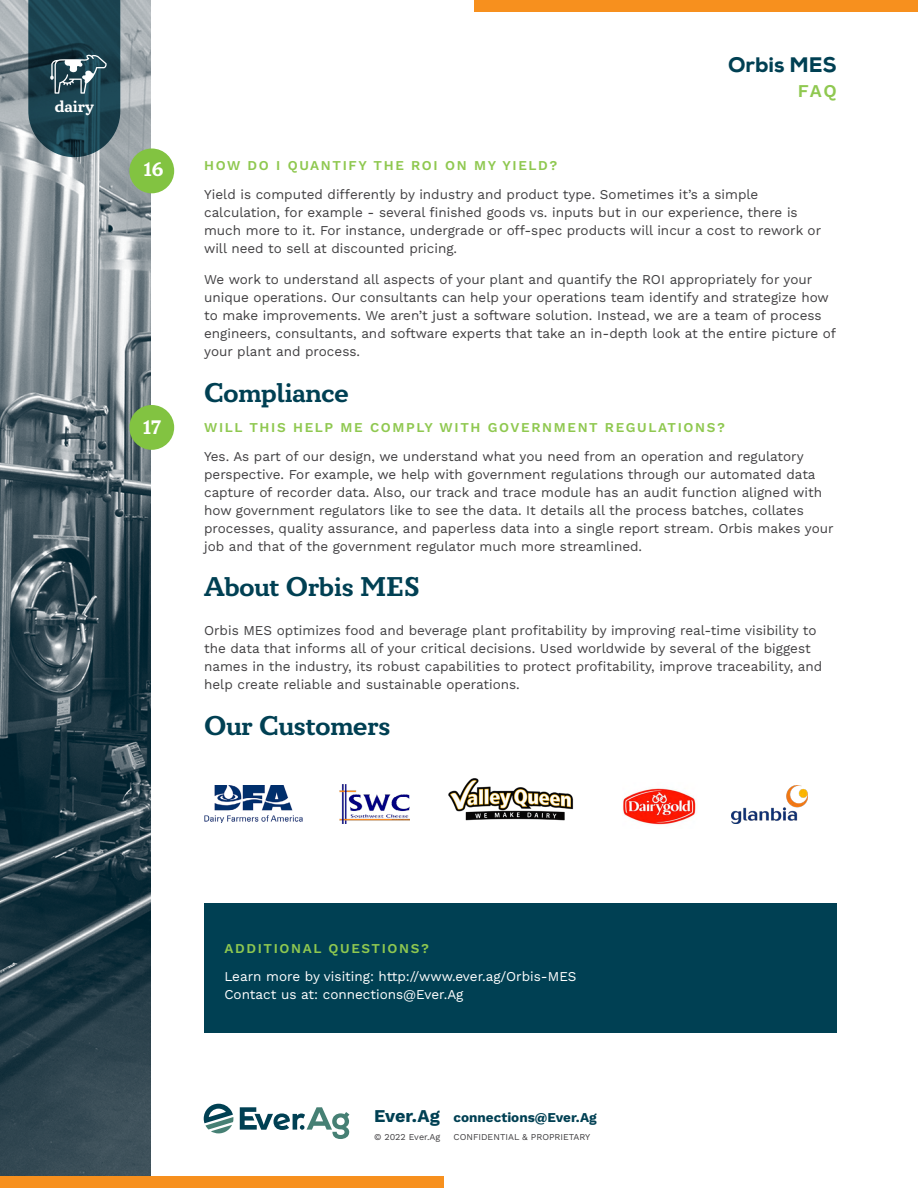
<style>
.page{position:relative;width:918px;height:1188px;background:#fff}
.page>*{position:absolute;margin:0;border:0;box-sizing:border-box;transform-origin:0 0}
.t1{font:700 27px "Circe Slab B";color:#004053}
.t2{font:800 21px "Nexa";color:#004053}
.t3{font:700 19.5px "Circe Slab B";color:#fff}
.t4{font:600 18px "Work Sans";color:#8fc850}
.t5{font:700 16.5px "Circe Slab C";color:#fff}
.t6{font:13.5px/18px "Work Sans";color:#414042}
.t7{font:600 13.5px "Work Sans";letter-spacing:.12em;color:#8fc850}
.t8{font:13.5px/18px "Work Sans";color:#fff}
.t9{font:700 13.5px "Work Sans";color:#004053}
.t10{font:9px "Work Sans";color:#414042}
.s1{font-size:18px}
</style>
<div class="page">
<img style="left:0;top:0;width:150px;height:1176px">
<div style="left:474px;top:0;width:444px;height:12px;background:#f7901e"></div>
<div style="left:204px;top:903px;width:633px;height:129px;background:#004053"></div>
<div style="left:0;top:1176px;width:444px;height:12px;background:#f7901e"></div>
<svg style="left:204px;top:1104px;width:29px;height:29px"></svg>
<svg style="left:240px;top:1107px;width:109px;height:32px"></svg>
<div style="left:129px;top:148px;width:45px;height:45px;background:#82c341;border-radius:50%"></div>
<div style="left:129px;top:405px;width:45px;height:45px;background:#82c341;border-radius:50%"></div>
<img style="left:622px;top:788px;width:74px;height:37px">
<img style="left:731px;top:786px;width:76px;height:37px">
<img style="left:340px;top:785px;width:69px;height:38px">
<img style="left:204px;top:786px;width:99px;height:36px">
<img style="left:448px;top:778px;width:126px;height:43px">
<svg style="left:28px;top:0;width:92px;height:157px;background:#2a4e5a"></svg>
<p class="t5" style="left:55px;top:97px;width:41px">dairy</p>
<h3 class="t3" style="left:143px;top:158px;width:22px">16</h3>
<h3 class="t3" style="left:143px;top:416px;width:20px">17</h3>
<h2 class="t2" style="left:728px;top:51px;width:110px">Orbis MES</h2>
<h3 class="t4" style="left:798px;top:77px;width:41px">FAQ</h3>
<p class="t7" style="left:204px;top:156px;width:355px">HOW DO I QUANTIFY THE ROI ON MY YIELD?</p>
<p class="t6" style="left:204px;top:185px;width:619px">Yield is computed differently by industry and product type. Sometimes it’s a simple calculation, for example - several finished goods vs. inputs but in our experience, there is much more to it. For instance, undergrade or off-spec products will incur a cost to rework or will need to sell at discounted pricing.</p>
<p class="t6" style="left:204px;top:270px;width:634px">We work to understand all aspects of your plant and quantify the ROI appropriately for your unique operations. Our consultants can help your operations team identify and strategize how to make improvements. We aren’t just a software solution. Instead, we are a team of process engineers, consultants, and software experts that take an in-depth look at the entire picture of your plant and process.</p>
<h1 class="t1" style="left:204px;top:377px;width:146px">Compliance</h1>
<p class="t7" style="left:204px;top:417px;width:522px">WILL THIS HELP ME COMPLY WITH GOVERNMENT REGULATIONS?</p>
<p class="t6" style="left:204px;top:446px;width:631px">Yes. As part of our design, we understand what you need from an operation and regulatory perspective. For example, we help with government regulations through our automated data capture of recorder data. Also, our track and trace module has an audit function aligned with how government regulators like to see the data. It details all the process batches, collates processes, quality assurance, and paperless data into a single report stream. Orbis makes your job and that of the government regulator much more streamlined.</p>
<h1 class="t1" style="left:204px;top:571px;width:217px">About Orbis MES</h1>
<p class="t6" style="left:204px;top:621px;width:620px">Orbis MES optimizes food and beverage plant profitability by improving real-time visibility to the data that informs all of your critical decisions. Used worldwide by several of the biggest names in the industry, its robust capabilities to protect profitability, improve traceability, and help create reliable and sustainable operations.</p>
<h1 class="t1" style="left:204px;top:710px;width:188px">Our Customers</h1>
<p class="t7" style="left:224px;top:938px;width:206px">ADDITIONAL QUESTIONS?</p>
<p class="t8" style="left:224px;top:967px;width:354px">Learn more by visiting: http://www.ever.ag/Orbis-MES<br>Contact us at: connections@Ever.Ag</p>
<p class="t9" style="left:374px;top:1107px;width:224px"><span class="s1">Ever.Ag</span> connections@Ever.Ag</p>
<p class="t10" style="left:374px;top:1130px;width:68px">© 2022 Ever.Ag</p>
<p class="t10" style="left:454px;top:1130px;width:138px">CONFIDENTIAL &amp; PROPRIETARY</p>
</div>
